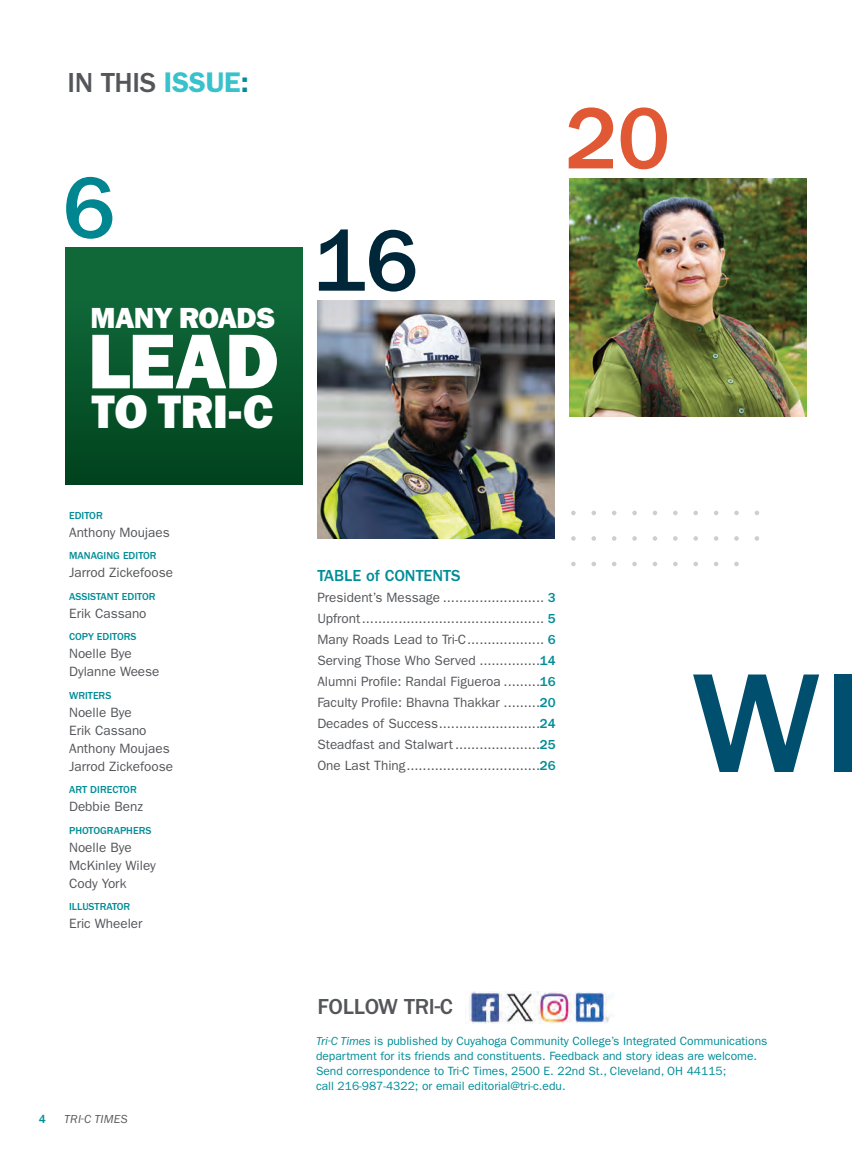
<style>
.page{position:relative;width:864px;height:1175px;background:#fff}
.page>*{position:absolute;margin:0;border:0;box-sizing:border-box;transform-origin:0 0}
.t1{font:500 146.1px "ITC Franklin Gothic Std";color:#014f6e}
.t2{font:500 90px "ITC Franklin Gothic Std";color:#00263a}
.t3{font:500 90px "ITC Franklin Gothic Std";color:#e15834}
.t4{font:500 90px "ITC Franklin Gothic Std";color:#008690}
.Cover_Theme_Copy{font:78px "ITC Franklin Gothic Std Hvy";color:#fff}
.Cover_Theme_Copy-2{font:47.25px "ITC Franklin Gothic Std Hvy";color:#fff}
.Cover_Theme_Copy-3{font:29.25px "ITC Franklin Gothic Std Hvy";letter-spacing:-.02em;color:#fff}
.In_this_issue{font:500 28.5px "ITC Franklin Gothic Std";letter-spacing:-.01em;color:#54565a}
.Follow_Tri-C{font:500 22.5px "ITC Franklin Gothic Std";letter-spacing:-.01em;color:#54565a}
.TOC_Header{font:500 16.5px "ITC Franklin Gothic Std";color:#008d97}
.BODY_COPY{font:13.5px "ITC Franklin Gothic Std";color:#54565a}
.TOC_FINE_PRINT{font:12px/15px "ITC Franklin Gothic Std";color:#008d97}
.t5{font:italic 12px "ITC Franklin Gothic Std";letter-spacing:.02em;color:#54565a}
.t6{font:500 12px "ITC Franklin Gothic Std";color:#008d97}
.TOC_STAFF_TITLE{font:500 10.5px "ITC Franklin Gothic Std";color:#008d97}
.s1{font-weight:600;color:#39c1cc}
.s2{font-weight:600;color:#008d97}
.s3{font-weight:500;color:#008d97}
.s4{font-style:italic}
</style>
<div class="page">
<div style="left:66px;top:247px;width:237px;height:238px;background:#106839"></div>
<svg style="left:571px;top:561px;width:168px;height:5px"></svg>
<svg style="left:571px;top:536px;width:188px;height:5px"></svg>
<svg style="left:571px;top:510px;width:188px;height:5px"></svg>
<img style="left:469px;top:991px;width:143px;height:33px">
<img style="left:317px;top:301px;width:238px;height:237px">
<img style="left:569px;top:178px;width:238px;height:238px">
<div style="left:66px;top:300px;width:237px;height:185px;background:linear-gradient(to bottom,#0f6738,#00421d)"></div>
<h1 class="In_this_issue" style="left:68px;top:67px;width:183px">IN THIS <span class="s1">ISSUE</span><span class="s2">:</span></h1>
<h2 class="t4" style="left:63px;top:158px;width:54px">6</h2>
<h2 class="Cover_Theme_Copy-3" style="left:91px;top:300px;width:186px">MANY ROADS</h2>
<h2 class="Cover_Theme_Copy" style="left:88px;top:316px;width:192px">LEAD</h2>
<h2 class="Cover_Theme_Copy-2" style="left:92px;top:384px;width:184px">TO TRI-C</h2>
<p class="TOC_STAFF_TITLE" style="left:69px;top:509px;width:35px">EDITOR</p>
<p class="BODY_COPY" style="left:69px;top:524px;width:102px">Anthony Moujaes</p>
<p class="TOC_STAFF_TITLE" style="left:69px;top:550px;width:89px">MANAGING EDITOR</p>
<p class="BODY_COPY" style="left:69px;top:565px;width:105px">Jarrod Zickefoose</p>
<p class="TOC_STAFF_TITLE" style="left:69px;top:590px;width:88px">ASSISTANT EDITOR</p>
<p class="BODY_COPY" style="left:69px;top:605px;width:79px">Erik Cassano</p>
<p class="TOC_STAFF_TITLE" style="left:69px;top:631px;width:69px">COPY EDITORS</p>
<p class="BODY_COPY" style="left:69px;top:646px;width:64px">Noelle Bye</p>
<p class="BODY_COPY" style="left:69px;top:664px;width:92px">Dylanne Weese</p>
<p class="TOC_STAFF_TITLE" style="left:69px;top:689px;width:44px">WRITERS</p>
<p class="BODY_COPY" style="left:69px;top:704px;width:64px">Noelle Bye</p>
<p class="BODY_COPY" style="left:69px;top:722px;width:79px">Erik Cassano</p>
<p class="BODY_COPY" style="left:69px;top:740px;width:102px">Anthony Moujaes</p>
<p class="BODY_COPY" style="left:69px;top:758px;width:105px">Jarrod Zickefoose</p>
<p class="TOC_STAFF_TITLE" style="left:69px;top:784px;width:69px">ART DIRECTOR</p>
<p class="BODY_COPY" style="left:69px;top:799px;width:75px">Debbie Benz</p>
<p class="TOC_STAFF_TITLE" style="left:69px;top:824px;width:84px">PHOTOGRAPHERS</p>
<p class="BODY_COPY" style="left:69px;top:839px;width:64px">Noelle Bye</p>
<p class="BODY_COPY" style="left:69px;top:857px;width:88px">McKinley Wiley</p>
<p class="BODY_COPY" style="left:69px;top:875px;width:59px">Cody York</p>
<p class="TOC_STAFF_TITLE" style="left:69px;top:901px;width:63px">ILLUSTRATOR</p>
<p class="BODY_COPY" style="left:69px;top:916px;width:75px">Eric Wheeler</p>
<p class="t6" style="left:39px;top:1112px;width:9px">4</p>
<p class="t5" style="left:64px;top:1112px;width:65px">TRI-C TIMES</p>
<h2 class="t2" style="left:314px;top:210px;width:106px">16</h2>
<h2 class="t3" style="left:565px;top:88px;width:106px">20</h2>
<h1 class="TOC_Header" style="left:317px;top:566px;width:145px">TABLE of CONTENTS</h1>
<p class="BODY_COPY" style="left:317px;top:589px;width:240px">President’s Message ......................... <span class="s3">3</span></p>
<p class="BODY_COPY" style="left:317px;top:610px;width:240px">Upfront............................................. <span class="s3">5</span></p>
<p class="BODY_COPY" style="left:317px;top:631px;width:240px">Many Roads Lead to Tri-C................... <span class="s3">6</span></p>
<p class="BODY_COPY" style="left:317px;top:652px;width:240px">Serving Those Who Served ...............<span class="s3">14</span></p>
<p class="BODY_COPY" style="left:317px;top:673px;width:240px">Alumni Profile: Randal Figueroa .........<span class="s3">16</span></p>
<p class="BODY_COPY" style="left:317px;top:694px;width:240px">Faculty Profile: Bhavna Thakkar .........<span class="s3">20</span></p>
<p class="BODY_COPY" style="left:317px;top:715px;width:240px">Decades of Success.........................<span class="s3">24</span></p>
<p class="BODY_COPY" style="left:317px;top:736px;width:240px">Steadfast and Stalwart.....................<span class="s3">25</span></p>
<p class="BODY_COPY" style="left:317px;top:757px;width:240px">One Last Thing.................................<span class="s3">26</span></p>
<p class="Follow_Tri-C" style="left:317px;top:994px;width:137px">FOLLOW TRI-C</p>
<h1 class="t1" style="left:692px;top:642px;width:172px">WI</h1>
<p class="TOC_FINE_PRINT" style="left:316px;top:1033px;width:453px"><span class="s4">Tri-C Times</span> is published by Cuyahoga Community College’s Integrated Communications department for its friends and constituents. Feedback and story ideas are welcome.<br>Send correspondence to Tri-C Times, 2500 E. 22nd St., Cleveland, OH 44115;<br>call 216-987-4322; or email editorial@tri-c.edu.</p>
</div>
